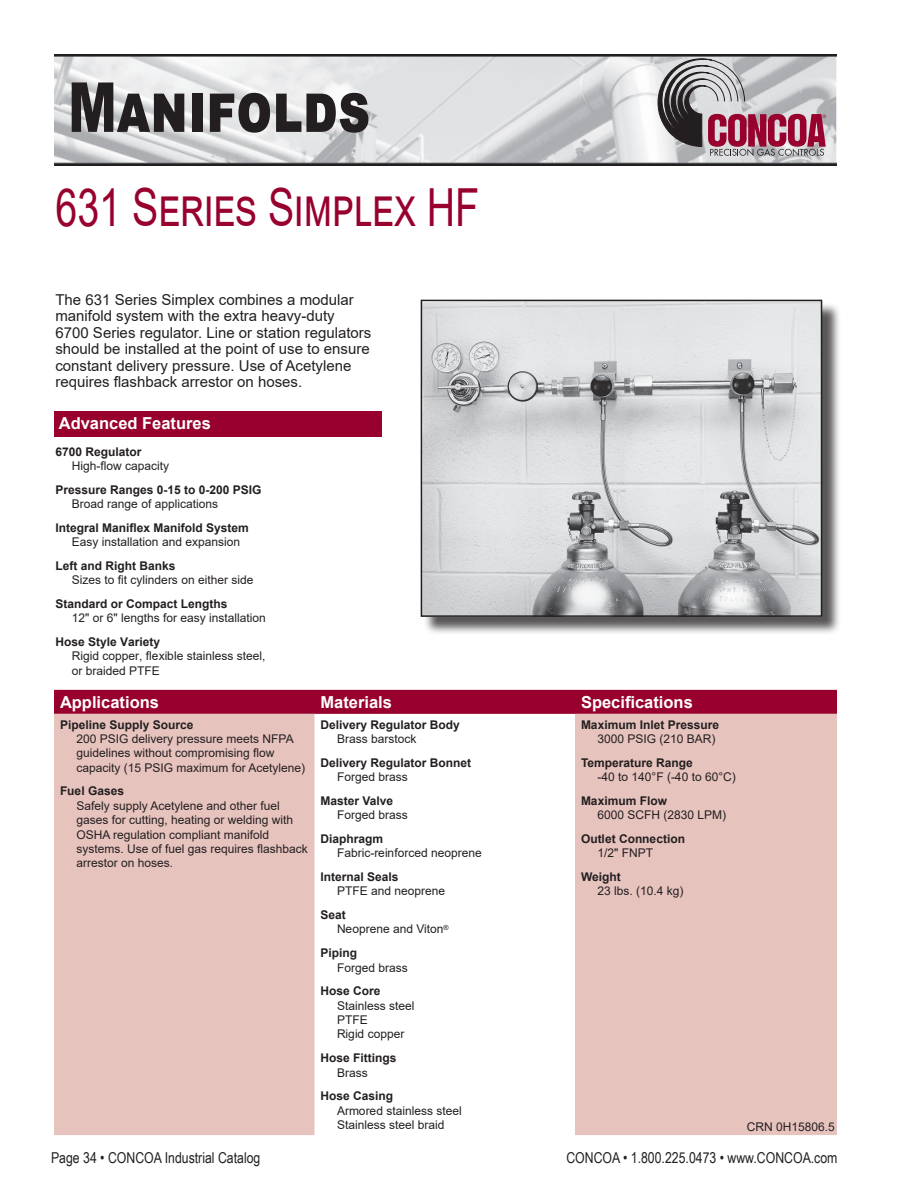
<style>
.page{position:relative;width:918px;height:1188px;background:#fff}
.page>*{position:absolute;margin:0;border:0;box-sizing:border-box;transform-origin:0 0}
.t1{font:900 69px "Arial";color:#231f20;scale:.75 1}
.Big_Title{font:52.5px "Arial";color:#98012d;scale:.75 1}
.t2{font:700 16.5px "Arial";color:#fff}
.Product_Details_Para{font:15px/16.5px "Arial";color:#231f20}
.t3{font:15px "Arial Narrow";color:#231f20}
.Item_Tabs{font:12px/14.4px "Arial";color:#231f20}
.t4{font:700 12px "Arial";color:#231f20}
</style>
<div class="page">
<img style="left:54px;top:54px;width:783px;height:112px">
<svg style="left:658px;top:59px;width:168px;height:97px;background:#ab939c"></svg>
<div style="left:423px;top:302px;width:418px;height:334px;background:#231f20;opacity:.75"></div>
<img style="left:424px;top:303px;width:395px;height:311px">
<div style="left:421px;top:300px;width:401px;height:317px;border:2px solid #231f20"></div>
<div style="left:54px;top:690px;width:783px;height:24px;background:#98012d"></div>
<svg style="left:54px;top:714px;width:783px;height:421px;fill:#e7c3be"></svg>
<div style="left:55px;top:411px;width:327px;height:26px;background:#98012d"></div>
<h1 class="t1" style="left:68px;top:57px;width:404px">Manifolds</h1>
<p class="Big_Title" style="left:55px;top:172px;width:567px">631 Series Simplex HF</p>
<p class="Product_Details_Para" style="left:55px;top:291px;width:318px">The 631 Series Simplex combines a modular manifold system with the extra heavy-duty 6700 Series regulator. Line or station regulators should be installed at the point of use to ensure constant delivery pressure. Use of Acetylene requires flashback arrestor on hoses.</p>
<p class="t2" style="left:59px;top:412px;width:154px">Advanced Features</p>
<p class="t4" style="left:55px;top:443px;width:88px">6700 Regulator</p>
<p class="Item_Tabs" style="left:72px;top:458px;width:99px">High-flow capacity</p>
<p class="t4" style="left:55px;top:481px;width:208px">Pressure Ranges 0-15 to 0-200 PSIG</p>
<p class="Item_Tabs" style="left:72px;top:497px;width:148px">Broad range of applications</p>
<p class="t4" style="left:55px;top:519px;width:195px">Integral Maniflex Manifold System</p>
<p class="Item_Tabs" style="left:72px;top:535px;width:170px">Easy installation and expansion</p>
<p class="t4" style="left:55px;top:557px;width:122px">Left and Right Banks</p>
<p class="Item_Tabs" style="left:72px;top:573px;width:183px">Sizes to fit cylinders on either side</p>
<p class="t4" style="left:55px;top:595px;width:174px">Standard or Compact Lengths</p>
<p class="Item_Tabs" style="left:72px;top:611px;width:195px">12" or 6" lengths for easy installation</p>
<p class="t4" style="left:55px;top:633px;width:106px">Hose Style Variety</p>
<p class="Item_Tabs" style="left:72px;top:649px;width:195px">Rigid copper, flexible stainless steel,</p>
<p class="Item_Tabs" style="left:72px;top:663px;width:90px">or braided PTFE</p>
<p class="t2" style="left:60px;top:690px;width:101px">Applications</p>
<p class="t2" style="left:321px;top:690px;width:73px">Materials</p>
<p class="t2" style="left:581px;top:690px;width:113px">Specifications</p>
<p class="t4" style="left:60px;top:716px;width:135px">Pipeline Supply Source</p>
<p class="Item_Tabs" style="left:77px;top:732px;width:230px">200 PSIG delivery pressure meets NFPA guidelines without compromising flow capacity (15 PSIG maximum for Acetylene)</p>
<p class="t4" style="left:60px;top:783px;width:66px">Fuel Gases</p>
<p class="Item_Tabs" style="left:77px;top:798px;width:233px">Safely supply Acetylene and other fuel gases for cutting, heating or welding with OSHA regulation compliant manifold systems. Use of fuel gas requires flashback arrestor on hoses.</p>
<p class="t4" style="left:321px;top:716px;width:141px">Delivery Regulator Body</p>
<p class="Item_Tabs" style="left:337px;top:732px;width:81px">Brass barstock</p>
<p class="t4" style="left:321px;top:754px;width:152px">Delivery Regulator Bonnet</p>
<p class="Item_Tabs" style="left:337px;top:770px;width:72px">Forged brass</p>
<p class="t4" style="left:321px;top:792px;width:74px">Master Valve</p>
<p class="Item_Tabs" style="left:337px;top:808px;width:72px">Forged brass</p>
<p class="t4" style="left:321px;top:830px;width:64px">Diaphragm</p>
<p class="Item_Tabs" style="left:337px;top:846px;width:146px">Fabric-reinforced neoprene</p>
<p class="t4" style="left:321px;top:868px;width:80px">Internal Seals</p>
<p class="Item_Tabs" style="left:337px;top:884px;width:110px">PTFE and neoprene</p>
<p class="t4" style="left:321px;top:906px;width:27px">Seat</p>
<p class="Item_Tabs" style="left:337px;top:922px;width:113px">Neoprene and Viton<sup>®</sup></p>
<p class="t4" style="left:321px;top:945px;width:38px">Piping</p>
<p class="Item_Tabs" style="left:337px;top:960px;width:72px">Forged brass</p>
<p class="t4" style="left:321px;top:983px;width:62px">Hose Core</p>
<p class="Item_Tabs" style="left:337px;top:998px;width:79px">Stainless steel</p>
<p class="Item_Tabs" style="left:337px;top:1013px;width:32px">PTFE</p>
<p class="Item_Tabs" style="left:337px;top:1027px;width:69px">Rigid copper</p>
<p class="t4" style="left:321px;top:1050px;width:78px">Hose Fittings</p>
<p class="Item_Tabs" style="left:337px;top:1065px;width:32px">Brass</p>
<p class="t4" style="left:321px;top:1088px;width:74px">Hose Casing</p>
<p class="Item_Tabs" style="left:337px;top:1103px;width:126px">Armored stainless steel</p>
<p class="Item_Tabs" style="left:337px;top:1118px;width:109px">Stainless steel braid</p>
<p class="t4" style="left:581px;top:716px;width:140px">Maximum Inlet Pressure</p>
<p class="Item_Tabs" style="left:598px;top:732px;width:120px">3000 PSIG (210 BAR)</p>
<p class="t4" style="left:581px;top:754px;width:113px">Temperature Range</p>
<p class="Item_Tabs" style="left:598px;top:770px;width:140px">-40 to 140°F (-40 to 60°C)</p>
<p class="t4" style="left:581px;top:792px;width:88px">Maximum Flow</p>
<p class="Item_Tabs" style="left:598px;top:808px;width:130px">6000 SCFH (2830 LPM)</p>
<p class="t4" style="left:581px;top:830px;width:106px">Outlet Connection</p>
<p class="Item_Tabs" style="left:598px;top:846px;width:57px">1/2" FNPT</p>
<p class="t4" style="left:581px;top:868px;width:41px">Weight</p>
<p class="Item_Tabs" style="left:598px;top:884px;width:88px">23 lbs. (10.4 kg)</p>
<p class="Item_Tabs" style="left:747px;top:1119px;width:90px">CRN 0H15806.5</p>
<p class="t3" style="left:51px;top:1147px;width:211px">Page 34 • CONCOA Industrial Catalog</p>
<p class="t3" style="left:566px;top:1147px;width:273px">CONCOA • 1.800.225.0473 • www.CONCOA.com</p>
</div>
